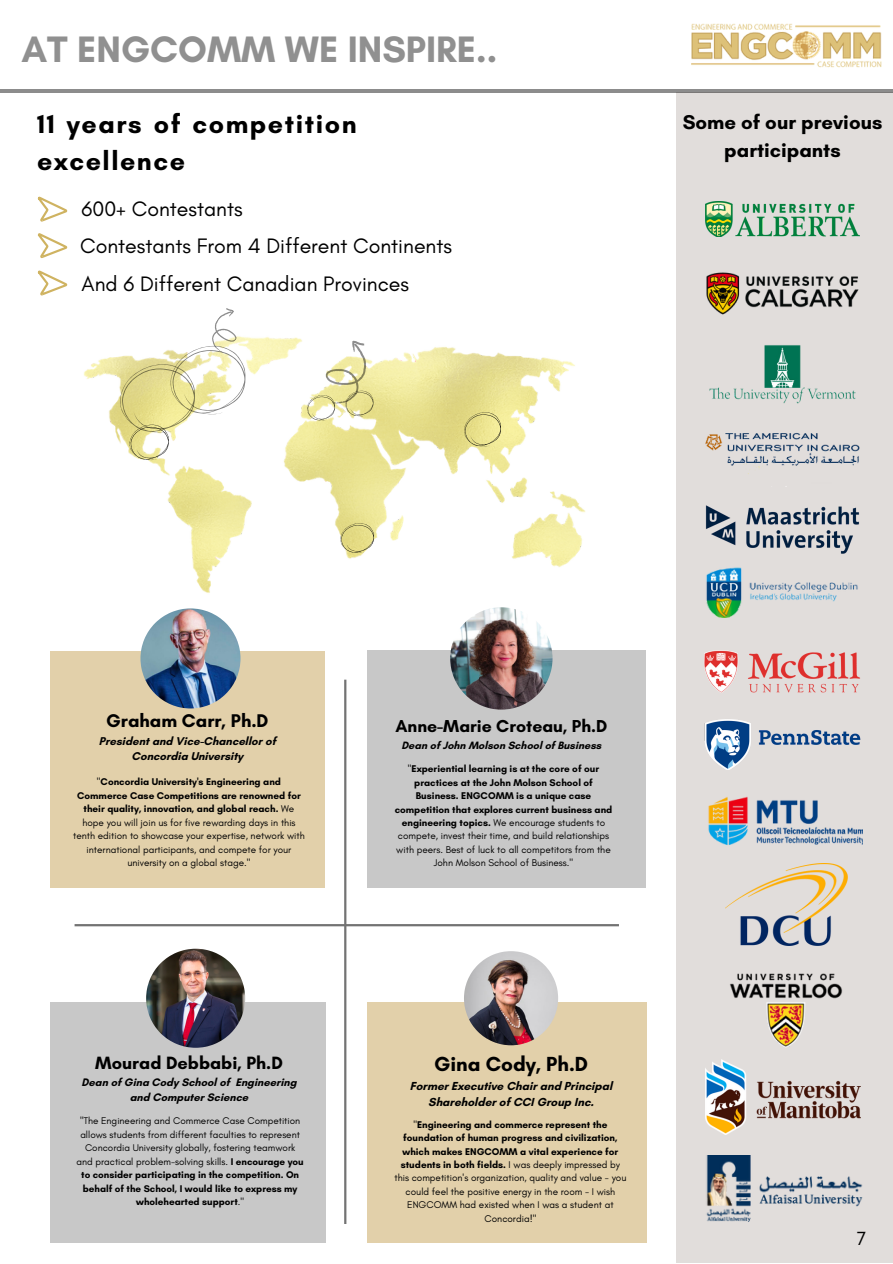
<style>
.page{position:relative;width:893px;height:1264px;background:#fff}
.page>*{position:absolute;margin:0;border:0;box-sizing:border-box;transform-origin:0 0}
.t1{font:700 37.5px "Glacial Indifference";color:#909090}
.t2{font:700 26.7px/37px "Glacial Indifference";letter-spacing:.06em;color:#000}
.t3{font:21.3px "Glacial Indifference";color:#000}
.t4{font:700 20.7px "Glacial Indifference";color:#000}
.t5{font:700 20.4px/28px "Glacial Indifference";color:#000;text-align:center}
.t6{font:19.5px "Glacial Indifference";color:#000}
.t7{font:700 18.75px "Glacial Indifference";color:#000}
.t8{font:700 18.15px "Glacial Indifference";color:#000}
.t9{font:700 17.55px "Glacial Indifference";color:#000}
.t10{font:700 11.85px "Glacial Indifference";color:#000}
.t11{font:700 11.55px "Glacial Indifference";color:#000}
.t12{font:700 11.1px "Glacial Indifference";color:#000}
.t13{font:700 10.8px "Glacial Indifference";color:#000}
.t14{font:9.9px/13.4px "Glacial Indifference";color:#000;text-align:center}
.t15{font:700 9.9px/13.4px "Glacial Indifference";color:#000;text-align:center}
.s1{color:#fff}
.s2{font-weight:400}
.s3{font-weight:700}
</style>
<div class="page">
<div style="left:676px;top:93px;width:216px;height:1169px;background:#e1dddb"></div>
<hr style="left:0;top:89px;width:892px;height:4px;background:#8c8c8c">
<img style="left:691px;top:23px;width:190px;height:45px">
<img style="left:84px;top:337px;width:502px;height:256px">
<svg style="left:37px;top:196px;width:31px;height:26px"></svg>
<svg style="left:37px;top:233px;width:31px;height:25px"></svg>
<svg style="left:37px;top:270px;width:31px;height:26px"></svg>
<img style="left:705px;top:202px;width:154px;height:34px">
<img style="left:706px;top:272px;width:153px;height:43px">
<img style="left:705px;top:433px;width:154px;height:54px">
<img style="left:709px;top:345px;width:147px;height:59px">
<img style="left:705px;top:505px;width:154px;height:49px">
<img style="left:706px;top:567px;width:152px;height:50px">
<img style="left:704px;top:650px;width:156px;height:43px">
<img style="left:704px;top:719px;width:156px;height:51px">
<img style="left:730px;top:973px;width:113px;height:75px">
<img style="left:705px;top:1059px;width:155px;height:75px">
<img style="left:708px;top:796px;width:154px;height:49px">
<img style="left:725px;top:863px;width:122px;height:82px">
<svg style="left:120px;top:308px;width:129px;height:152px"></svg>
<svg style="left:307px;top:340px;width:66px;height:80px"></svg>
<svg style="left:464px;top:412px;width:37px;height:34px"></svg>
<svg style="left:340px;top:523px;width:34px;height:30px"></svg>
<img style="left:706px;top:1155px;width:157px;height:66px">
<div style="left:50px;top:1002px;width:275px;height:240px;background:#c8c8c8"></div>
<img style="left:146px;top:948px;width:99px;height:99px">
<div style="left:50px;top:651px;width:274px;height:236px;background:#e2d0aa"></div>
<img style="left:140px;top:608px;width:100px;height:100px">
<div style="left:367px;top:651px;width:278px;height:237px;background:#c8c8c8"></div>
<img style="left:450px;top:607px;width:102px;height:102px">
<div style="left:367px;top:1002px;width:279px;height:240px;background:#e2d0aa"></div>
<img style="left:464px;top:951px;width:94px;height:94px">
<hr style="left:75px;top:924px;width:544px;height:2px;background:#737373">
<hr style="left:344px;top:679px;width:2px;height:544px;background:#737373">
<p class="t1" style="left:21px;top:26px;width:477px">AT ENGCOMM WE INSPIRE..</p>
<p class="t2" style="left:37px;top:105px;width:321px">11 years of competition excellence</p>
<p class="t5" style="left:682px;top:108px;width:201px">Some of our previous participants</p>
<p class="t3" style="left:82px;top:196px;width:172px">600+ Contestants<span class="s1">+</span></p>
<p class="t3" style="left:80px;top:233px;width:373px">Contestants From 4 Different Continents</p>
<p class="t3" style="left:81px;top:270px;width:329px">And 6 Different Canadian Provinces</p>
<p class="t7" style="left:106px;top:708px;width:164px">Graham Carr, Ph.D</p>
<p class="t11" style="left:99px;top:733px;width:178px">President and Vice-Chancellor of</p>
<p class="t11" style="left:131px;top:749px;width:113px">Concordia University</p>
<p class="t15" style="left:97px;top:775px;width:185px"><span class="s2">"</span>Concordia University's Engineering and</p>
<p class="t15" style="left:77px;top:788px;width:225px">Commerce Case Competitions are renowned for</p>
<p class="t15" style="left:84px;top:802px;width:212px">their quality, innovation, and global reach. <span class="s2">We</span></p>
<p class="t14" style="left:73px;top:815px;width:233px">hope you will join us for five rewarding days in this tenth edition to showcase your expertise, network with international participants, and compete for your university on a global stage."</p>
<p class="t8" style="left:95px;top:1051px;width:189px">Mourad Debbabi, Ph.D</p>
<p class="t12" style="left:81px;top:1075px;width:217px">Dean of Gina Cody School of Engineering</p>
<p class="t12" style="left:130px;top:1090px;width:120px">and Computer Science</p>
<p class="t14" style="left:76px;top:1114px;width:229px">"The Engineering and Commerce Case Competition allows students from different faculties to represent Concordia University globally, fostering teamwork and practical problem-solving skills. <span class="s3">I encourage you to consider participating in the competition. On behalf of the School, I would like to express my wholehearted support</span>."</p>
<p class="t9" style="left:395px;top:715px;width:213px">Anne-Marie Croteau, Ph.D</p>
<p class="t13" style="left:401px;top:738px;width:201px">Dean of John Molson School of Business</p>
<p class="t15" style="left:394px;top:762px;width:219px"><span class="s2">"</span>Experiential learning is at the core of our practices at the John Molson School of Business. ENGCOMM is a unique case competition that explores current business and engineering topics. <span class="s2">We encourage students to compete, invest their time, and build relationships with peers. Best of luck to all competitors from the John Molson School of Business."</span></p>
<p class="t4" style="left:434px;top:1050px;width:155px">Gina Cody, Ph.D</p>
<p class="t10" style="left:410px;top:1078px;width:204px">Former Executive Chair and Principal</p>
<p class="t10" style="left:428px;top:1095px;width:167px">Shareholder of CCI Group Inc.</p>
<p class="t14" style="left:394px;top:1117px;width:233px">"<span class="s3">Engineering and commerce represent the foundation of human progress and civilization, which makes ENGCOMM a vital experience for students in both fields.</span> I was deeply impressed by this competition's organization, quality and value - you could feel the positive energy in the room - I wish ENGCOMM had existed when I was a student at Concordia!"</p>
<p class="t6" style="left:856px;top:1226px;width:11px">7</p>
</div>
